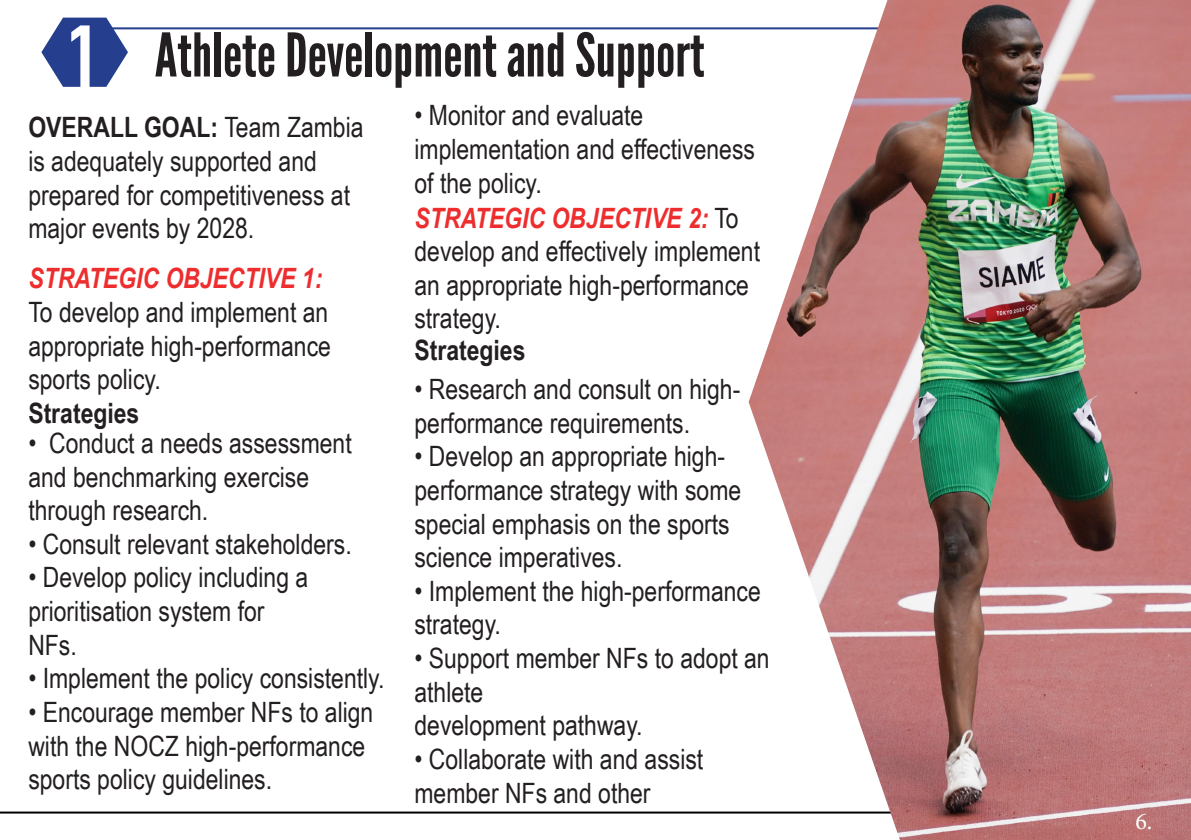
<style>
.page{position:relative;width:1191px;height:840px;background:#fff}
.page>*{position:absolute;margin:0;border:0;box-sizing:border-box;transform-origin:0 0}
.t1{font:700 90px "DIN Alternate";color:#fff}
.t2{font:60px "League Gothic";color:#231f20}
.t3{font:28px/33.6px "Arial Narrow";color:#231f20}
.t4{font:700 28px "Arial Narrow";color:#231f20}
.t5{font:24px "Minion Pro";color:#fff}
.s1{font-weight:700}
.s2{font-weight:700;font-style:italic;color:#ee2d2e}
</style>
<div class="page">
<hr style="left:0;top:811px;width:1191px;height:2px;background:#000">
<svg style="left:41px;top:18px;width:87px;height:69px"></svg>
<hr style="left:108px;top:27px;width:844px;height:2px;background:#253f8e">
<img style="left:748px;top:0;width:443px;height:839px">
<p class="t1" style="left:63px;top:-11px;width:45px">1</p>
<p class="t2" style="left:155px;top:19px;width:551px">Athlete Development and Support</p>
<p class="t3" style="left:28px;top:109px;width:337px"><span class="s1">OVERALL GOAL:</span> Team Zambia is adequately supported and prepared for competitiveness at major events by 2028.</p>
<p class="t3" style="left:28px;top:260px;width:304px"><span class="s2">STRATEGIC OBJECTIVE 1:<br></span>To develop and implement an appropriate high-performance sports policy.</p>
<p class="t4" style="left:28px;top:392px;width:113px">Strategies</p>
<p class="t3" style="left:28px;top:425px;width:325px">• Conduct a needs assessment and benchmarking exercise through research.</p>
<p class="t3" style="left:28px;top:525px;width:325px">• Consult relevant stakeholders.</p>
<p class="t3" style="left:28px;top:559px;width:281px">• Develop policy including a prioritisation system for</p>
<p class="t3" style="left:28px;top:626px;width:50px">NFs.</p>
<p class="t3" style="left:28px;top:660px;width:358px">• Implement the policy consistently.</p>
<p class="t3" style="left:28px;top:693px;width:346px">• Encourage member NFs to align with the NOCZ high-performance sports policy guidelines.</p>
<p class="t3" style="left:414px;top:98px;width:342px">• Monitor and evaluate implementation and effectiveness of the policy.</p>
<p class="t3" style="left:414px;top:200px;width:347px"><span class="s2">STRATEGIC OBJECTIVE 2:</span> To develop and effectively implement an appropriate high-performance strategy.</p>
<p class="t4" style="left:414px;top:329px;width:113px">Strategies</p>
<p class="t3" style="left:414px;top:371px;width:327px">• Research and consult on high&shy;performance requirements.</p>
<p class="t3" style="left:414px;top:438px;width:328px">• Develop an appropriate high&shy;performance strategy with some special emphasis on the sports science imperatives.</p>
<p class="t3" style="left:414px;top:572px;width:348px">• Implement the high-performance strategy.</p>
<p class="t3" style="left:414px;top:640px;width:357px">• Support member NFs to adopt an athlete</p>
<p class="t3" style="left:414px;top:707px;width:230px">development pathway.</p>
<p class="t3" style="left:414px;top:740px;width:290px">• Collaborate with and assist member NFs and other</p>
<p class="t5" style="left:1135px;top:804px;width:18px">6.</p>
</div>
